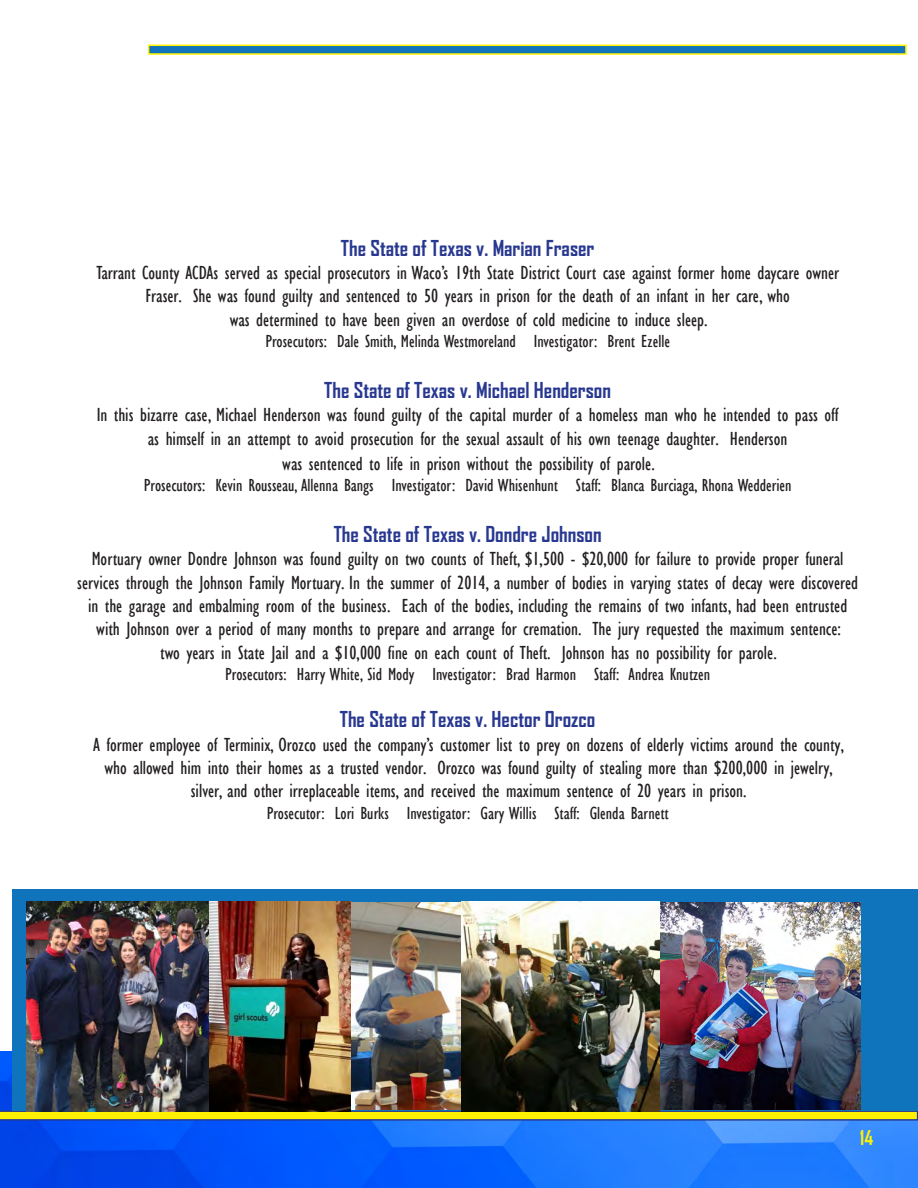
<style>
.page{position:relative;width:918px;height:1188px;background:#fff}
.page>*{position:absolute;margin:0;border:0;box-sizing:border-box;transform-origin:0 0}
.t1{font:700 21px "Agency FB";color:#283890}
.t2{font:condensed 19.5px/23.4px "Gill Sans";color:#231f20;text-align:center}
.t3{font:700 19.5px "Agency FB";color:#fff101}
.t4{font:condensed 18px "Gill Sans";color:#231f20}
</style>
<div class="page">
<img style="left:0;top:1052px;width:917px;height:136px">
<svg style="left:0;top:1110px;width:918px;height:11px;background:#c3c028"></svg>
<div style="left:148px;top:45px;width:759px;height:10px;background:#1074bc;border:2px solid #fff101"></div>
<div style="left:12px;top:889px;width:906px;height:222px;background:#1074bc"></div>
<img style="left:350px;top:902px;width:111px;height:207px">
<img style="left:659px;top:902px;width:202px;height:207px">
<img style="left:27px;top:902px;width:183px;height:209px">
<img style="left:210px;top:902px;width:140px;height:210px">
<img style="left:461px;top:901px;width:198px;height:210px">
<p class="t1" style="left:341px;top:235px;width:255px">The State of Texas v. Marian Fraser</p>
<p class="t2" style="left:96px;top:261px;width:744px">Tarrant County ACDAs served as special prosecutors in Waco’s 19th State District Court case against former home daycare owner<br>Fraser. She was found guilty and sentenced to 50 years in prison for the death of an infant in her care, who<br>was determined to have been given an overdose of cold medicine to induce sleep.</p>
<p class="t4" style="left:265px;top:331px;width:406px">Prosecutors: Dale Smith, Melinda Westmoreland Investigator: Brent Ezelle</p>
<p class="t1" style="left:324px;top:377px;width:288px">The State of Texas v. Michael Henderson</p>
<p class="t2" style="left:97px;top:403px;width:743px">In this bizarre case, Michael Henderson was found guilty of the capital murder of a homeless man who he intended to pass off as himself in an attempt to avoid prosecution for the sexual assault of his own teenage daughter. Henderson</p>
<p class="t2" style="left:282px;top:452px;width:374px">was sentenced to life in prison without the possibility of parole.</p>
<p class="t4" style="left:144px;top:475px;width:649px">Prosecutors: Kevin Rousseau, Allenna Bangs Investigator: David Whisenhunt Staff: Blanca Burciaga, Rhona Wedderien</p>
<p class="t1" style="left:334px;top:521px;width:269px">The State of Texas v. Dondre Johnson</p>
<p class="t2" style="left:77px;top:547px;width:782px">Mortuary owner Dondre Johnson was found guilty on two counts of Theft, $1,500 - $20,000 for failure to provide proper funeral services through the Johnson Family Mortuary. In the summer of 2014, a number of bodies in varying states of decay were discovered in the garage and embalming room of the business. Each of the bodies, including the remains of two infants, had been entrusted with Johnson over a period of many months to prepare and arrange for cremation. The jury requested the maximum sentence:<br>two years in State Jail and a $10,000 fine on each count of Theft. Johnson has no possibility for parole.</p>
<p class="t4" style="left:225px;top:664px;width:487px">Prosecutors: Harry White, Sid Mody Investigator: Brad Harmon Staff: Andrea Knutzen</p>
<p class="t1" style="left:340px;top:706px;width:257px">The State of Texas v. Hector Orozco</p>
<p class="t2" style="left:93px;top:733px;width:752px">A former employee of Terminix, Orozco used the company’s customer list to prey on dozens of elderly victims around the county, who allowed him into their homes as a trusted vendor. Orozco was found guilty of stealing more than $200,000 in jewelry, silver, and other irreplaceable items, and received the maximum sentence of 20 years in prison.</p>
<p class="t4" style="left:267px;top:802px;width:403px">Prosecutor: Lori Burks Investigator: Gary Willis Staff: Glenda Barnett</p>
<p class="t3" style="left:860px;top:1125px;width:15px">14</p>
</div>
